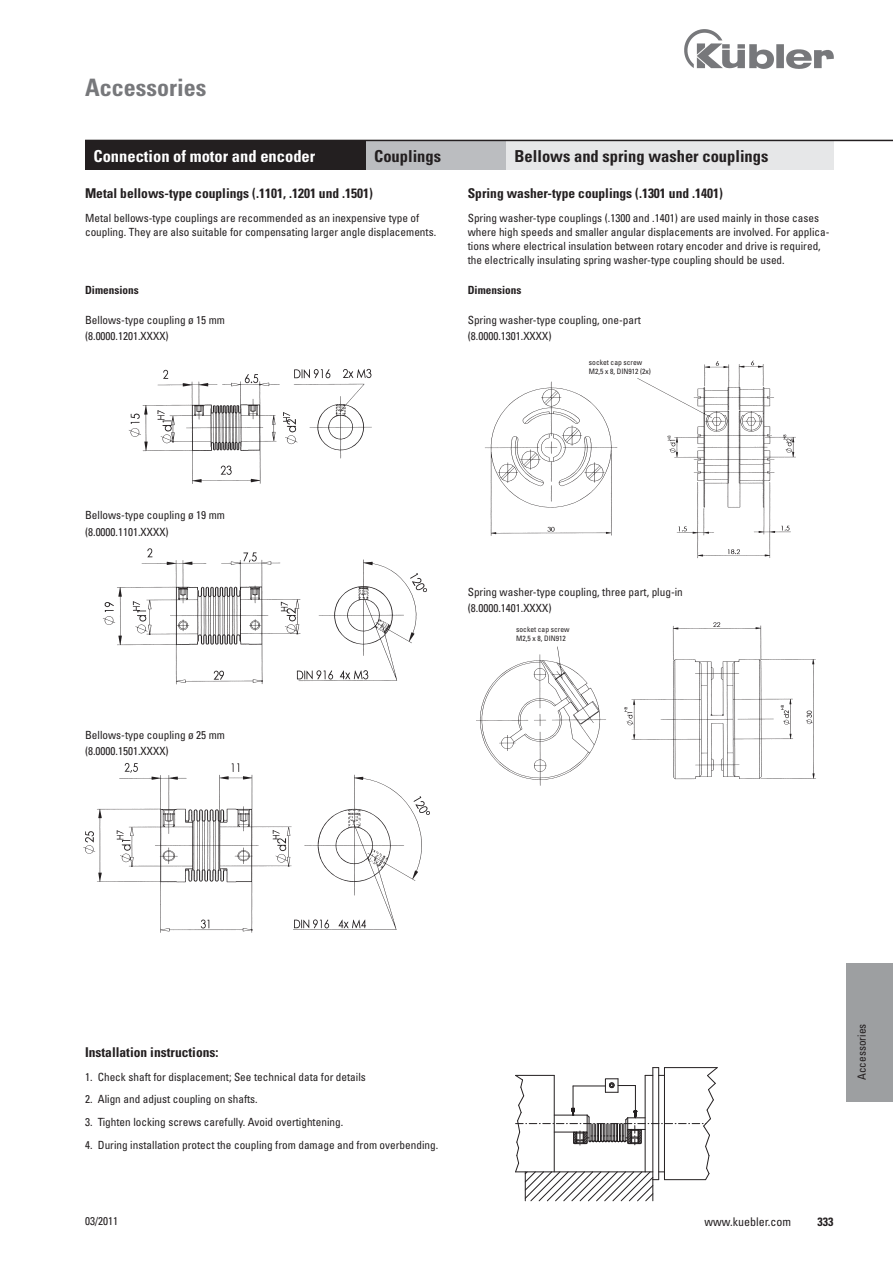
<style>
.page{position:relative;width:893px;height:1263px;background:#fff}
.page>*{position:absolute;margin:0;border:0;box-sizing:border-box;transform-origin:0 0}
.t1{font:700 condensed 24px "Univers";color:#77787b}
.t2{font:700 condensed 16.5px "Univers";color:#231f20}
.t3{font:700 condensed 16.5px "Univers";color:#fff}
.t4{font:700 condensed 13.5px "Univers";color:#231f20}
.t5{font:condensed 12px "Univers";color:#231f20}
.t6{font:700 condensed 12px "Univers";color:#231f20}
.t7{font:condensed 11.25px/16.5px "Univers";color:#231f20}
.t8{font:700 condensed 11.25px "Univers";color:#231f20}
.t9{font:condensed 7.5px/9px "Univers";color:#231f20}
</style>
<div class="page">
<img style="left:685px;top:30px;width:148px;height:38px">
<svg style="left:515px;top:1067px;width:203px;height:134px"></svg>
<img style="left:102px;top:548px;width:325px;height:137px">
<img style="left:128px;top:368px;width:244px;height:116px">
<img style="left:485px;top:360px;width:311px;height:199px">
<img style="left:476px;top:622px;width:340px;height:164px">
<img style="left:83px;top:763px;width:347px;height:170px">
<div style="left:846px;top:963px;width:47px;height:138px;background:#9d9fa1"></div>
<div style="left:366px;top:140px;width:140px;height:30px;background:#bbbdc0"></div>
<div style="left:506px;top:140px;width:327px;height:30px;background:#e6e7e8"></div>
<div style="left:85px;top:140px;width:281px;height:30px;background:#231f20"></div>
<hr style="left:85px;top:140px;width:808px;height:1px;background:#231f20">
<div style="left:589px;top:359px;width:84px;height:19px;background:#fff"></div>
<div style="left:503px;top:626px;width:85px;height:18px;background:#fff"></div>
<h1 class="t1" style="left:85px;top:78px;width:123px">Accessories</h1>
<h2 class="t3" style="left:94px;top:150px;width:223px">Connection of motor and encoder</h2>
<h2 class="t2" style="left:374px;top:150px;width:68px">Couplings</h2>
<h2 class="t2" style="left:514px;top:150px;width:255px">Bellows and spring washer couplings</h2>
<p class="t4" style="left:85px;top:188px;width:289px">Metal bellows-type couplings (.1101, .1201 und .1501)</p>
<p class="t4" style="left:468px;top:188px;width:257px">Spring washer-type couplings (.1301 und .1401)</p>
<p class="t7" style="left:85px;top:212px;width:353px;line-height:14.2px">Metal bellows-type couplings are recommended as an inexpensive type of coupling. They are also suitable for compensating larger angle displacements.</p>
<p class="t7" style="left:468px;top:212px;width:363px;line-height:14.2px">Spring washer-type couplings (.1300 and .1401) are used mainly in those cases where high speeds and smaller angular displacements are involved. For applica&shy;tions where electrical insulation between rotary encoder and drive is required, the electrically insulating spring washer-type coupling should be used.</p>
<p class="t8" style="left:85px;top:286px;width:55px">Dimensions</p>
<p class="t8" style="left:468px;top:286px;width:55px">Dimensions</p>
<p class="t7" style="left:85px;top:313px;width:141px">Bellows-type coupling ø 15 mm (8.0000.1201.XXXX)</p>
<p class="t7" style="left:468px;top:313px;width:175px">Spring washer-type coupling, one-part (8.0000.1301.XXXX)</p>
<p class="t9" style="left:589px;top:359px;width:64px">socket cap screw<br>M2,5 x 8, DIN912 (2x)</p>
<p class="t7" style="left:85px;top:508px;width:141px">Bellows-type coupling ø 19 mm (8.0000.1101.XXXX)</p>
<p class="t7" style="left:85px;top:728px;width:141px">Bellows-type coupling ø 25 mm (8.0000.1501.XXXX)</p>
<p class="t7" style="left:468px;top:585px;width:217px">Spring washer-type coupling, three part, plug-in (8.0000.1401.XXXX)</p>
<p class="t9" style="left:516px;top:625px;width:55px">socket cap screw<br>M2,5 x 8, DIN912</p>
<p class="t4" style="left:85px;top:1047px;width:135px">Installation instructions:</p>
<p class="t7" style="left:85px;top:1069px;width:282px">1. Check shaft for displacement; See technical data for details</p>
<p class="t7" style="left:85px;top:1092px;width:174px">2. Align and adjust coupling on shafts.</p>
<p class="t7" style="left:85px;top:1115px;width:260px">3. Tighten locking screws carefully. Avoid overtightening.</p>
<p class="t7" style="left:85px;top:1138px;width:355px">4. During installation protect the coupling from damage and from overbending.</p>
<p class="t7" style="left:854px;top:1080px;width:58px;rotate:-90deg">Accessories</p>
<p class="t7" style="left:85px;top:1214px;width:35px">03/2011</p>
<p class="t5" style="left:704px;top:1217px;width:88px">www.kuebler.com</p>
<p class="t6" style="left:817px;top:1217px;width:17px">333</p>
</div>
